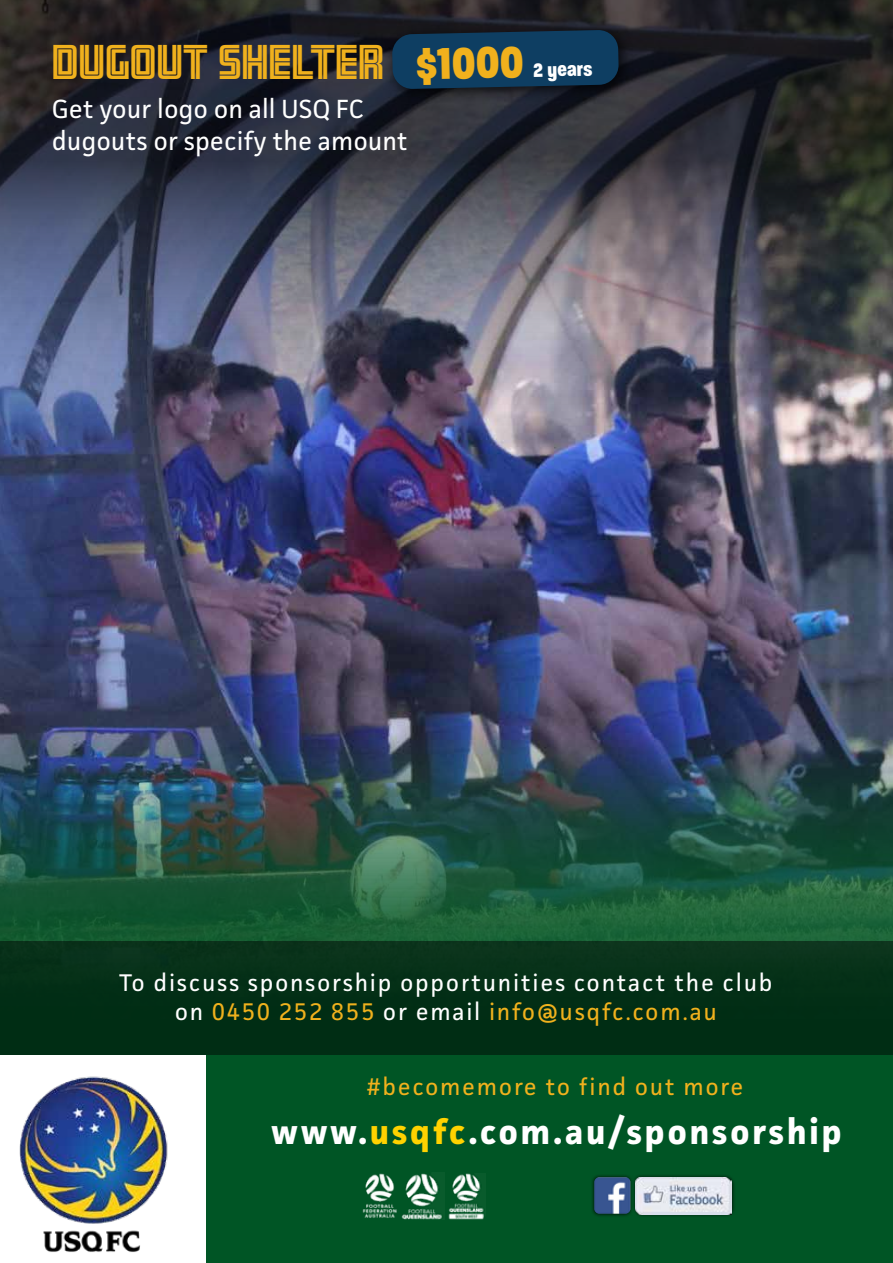
<style>
.page{position:relative;width:893px;height:1263px;background:#005525}
.page>*{position:absolute;margin:0;border:0;box-sizing:border-box;transform-origin:0 0}
.t1{font:800 48.15px "Paralucent Cond";color:#f0b11d}
.t2{font:42.6px "Amboy Inline";color:#f0b11d}
.t3{font:700 35.1px "Facit";letter-spacing:.07em;color:#fff}
.t4{font:26.4px/31.7px "Facit";color:#fff}
.t5{font:24.15px/29px "Facit";letter-spacing:.07em;color:#fff;text-align:center}
.t6{font:24.15px "Facit";letter-spacing:.07em;color:#f0b11d}
.t7{font:800 21px "Paralucent Cond";color:#fff}
.s1{color:#f0b11d}
.s2{color:#ffd200}
</style>
<div class="page">
<div style="left:0;top:1055px;width:206px;height:208px;background:#fff"></div>
<img style="left:19px;top:1076px;width:149px;height:176px">
<img style="left:0;top:482px;width:893px;height:460px">
<img style="left:0;top:0;width:893px;height:482px">
<div style="left:383px;top:21px;width:250px;height:83px;background:#000;opacity:.75"></div>
<svg style="left:392px;top:30px;width:227px;height:59px;background:#0e395a"></svg>
<div style="left:0;top:942px;width:893px;height:113px;background:#022e15"></div>
<img style="left:362px;top:1173px;width:35px;height:45px">
<img style="left:401px;top:1173px;width:41px;height:46px">
<img style="left:448px;top:1173px;width:36px;height:46px">
<div style="left:591px;top:1174px;width:144px;height:43px;background:#000;opacity:.75"></div>
<img style="left:594px;top:1177px;width:36px;height:37px">
<img style="left:635px;top:1177px;width:97px;height:37px">
<h2 class="t2" style="left:52px;top:37px;width:334px">DUGOUT SHELTER</h2>
<p class="t4" style="left:52px;top:93px;width:358px">Get your logo on all USQ FC dugouts or specify the amount</p>
<h1 class="t1" style="left:416px;top:34px;width:109px;rotate:-1deg">$1000</h1>
<p class="t7" style="left:533px;top:57px;width:61px;rotate:-1deg">2 years</p>
<p class="t5" style="left:119px;top:967px;width:655px">To discuss sponsorship opportunities contact the club on <span class="s1">0450 252 855</span> or email <span class="s1">info@usqfc.com.au</span></p>
<p class="t6" style="left:367px;top:1072px;width:378px">#becomemore to find out more</p>
<h3 class="t3" style="left:271px;top:1109px;width:572px">www.<span class="s2">usqfc</span>.com.au/sponsorship</h3>
</div>
